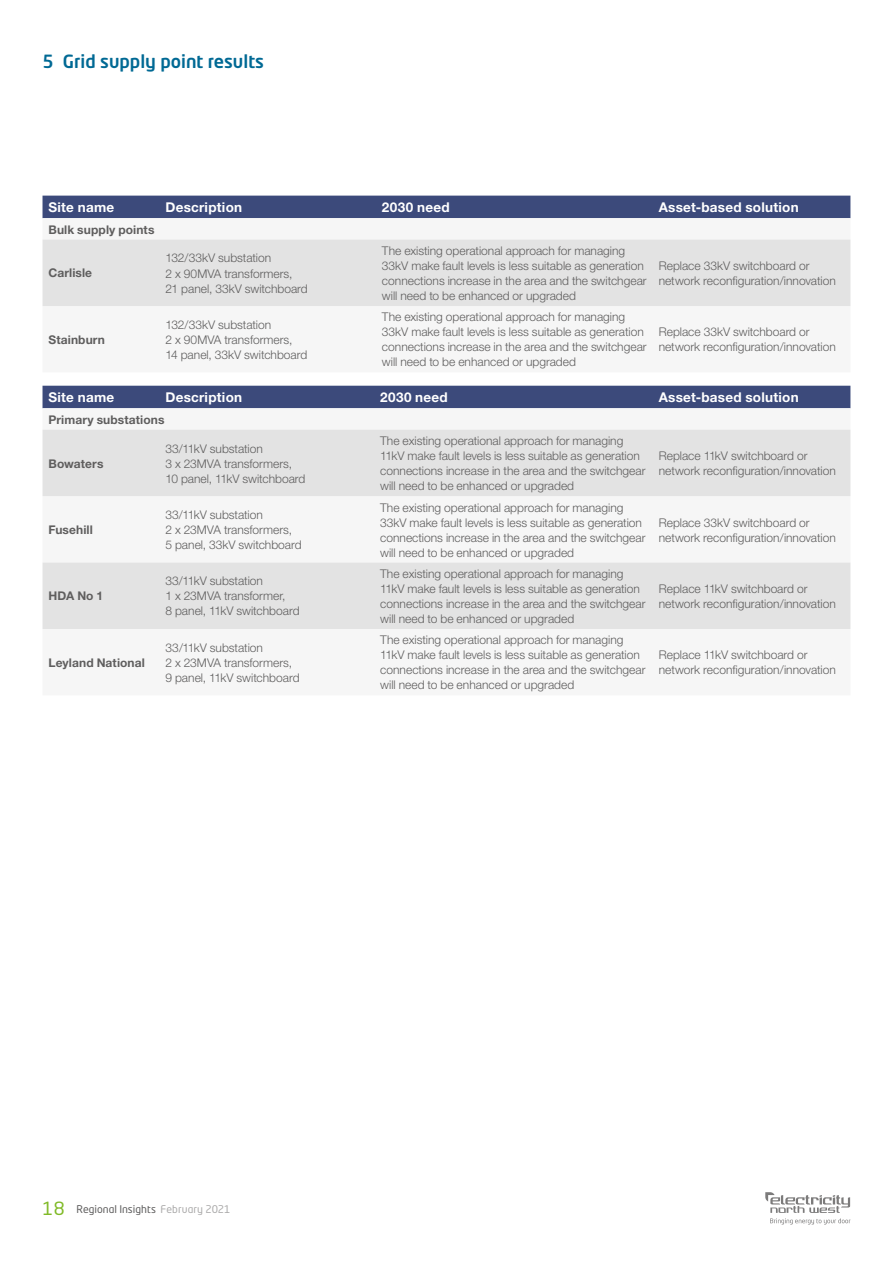
<style>
.page{position:relative;width:893px;height:1263px;background:#fff}
.page>*{position:absolute;margin:0;border:0;box-sizing:border-box;transform-origin:0 0}
.t1{font:500 18px "Neo Tech Std";color:#006994}
.t2{font:700 13.5px "Helvetica Neue";letter-spacing:.02em;color:#fff}
.t3{font:300 12px/15px "Helvetica Neue";color:#5f5e5e}
.t4{font:700 12px "Helvetica Neue";letter-spacing:.01em;color:#5f5e5e}
.t5{font:10.5px "Neo Tech Std";letter-spacing:.005em;color:#5f5e5e}
.s1{font-size:18px;color:#80ba27}
.s2{color:#acabab}
</style>
<div class="page">
<div style="left:43px;top:196px;width:807px;height:22px;background:#3c4a7b"></div>
<div style="left:43px;top:218px;width:807px;height:22px;background:#f6f6f6"></div>
<div style="left:43px;top:240px;width:807px;height:66px;background:#e3e3e3"></div>
<div style="left:43px;top:386px;width:807px;height:22px;background:#3c4a7b"></div>
<div style="left:43px;top:408px;width:807px;height:22px;background:#f6f6f6"></div>
<svg style="left:43px;top:430px;width:807px;height:199px;fill:#e3e3e3"></svg>
<svg style="left:765px;top:1192px;width:85px;height:32px"></svg>
<h1 class="t1" style="left:43px;top:50px;width:223px">5 Grid supply point results</h1>
<p class="t2" style="left:49px;top:199px;width:67px">Site name</p>
<p class="t2" style="left:165px;top:199px;width:78px">Description</p>
<p class="t2" style="left:382px;top:199px;width:69px">2030 need</p>
<p class="t2" style="left:659px;top:199px;width:141px">Asset-based solution</p>
<p class="t4" style="left:49px;top:222px;width:107px">Bulk supply points</p>
<p class="t4" style="left:49px;top:266px;width:45px">Carlisle</p>
<p class="t3" style="left:165px;top:250px;width:144px">132/33kV substation<br>2 x 90MVA transformers,<br>21 panel, 33kV switchboard</p>
<p class="t3" style="left:382px;top:243px;width:266px">The existing operational approach for managing 33kV make fault levels is less suitable as generation connections increase in the area and the switchgear will need to be enhanced or upgraded</p>
<p class="t3" style="left:659px;top:258px;width:179px">Replace 33kV switchboard or network reconfiguration/innovation</p>
<p class="t4" style="left:49px;top:332px;width:58px">Stainburn</p>
<p class="t3" style="left:165px;top:317px;width:143px">132/33kV substation<br>2 x 90MVA transformers,<br>14 panel, 33kV switchboard</p>
<p class="t3" style="left:382px;top:309px;width:266px">The existing operational approach for managing 33kV make fault levels is less suitable as generation connections increase in the area and the switchgear will need to be enhanced or upgraded</p>
<p class="t3" style="left:659px;top:324px;width:179px">Replace 33kV switchboard or network reconfiguration/innovation</p>
<p class="t2" style="left:49px;top:389px;width:67px">Site name</p>
<p class="t2" style="left:165px;top:389px;width:78px">Description</p>
<p class="t2" style="left:380px;top:389px;width:69px">2030 need</p>
<p class="t2" style="left:659px;top:389px;width:141px">Asset-based solution</p>
<p class="t4" style="left:49px;top:412px;width:117px">Primary substations</p>
<p class="t4" style="left:49px;top:456px;width:56px">Bowaters</p>
<p class="t3" style="left:165px;top:441px;width:142px">33/11kV substation<br>3 x 23MVA transformers,<br>10 panel, 11kV switchboard</p>
<p class="t3" style="left:380px;top:433px;width:267px">The existing operational approach for managing 11kV make fault levels is less suitable as generation connections increase in the area and the switchgear will need to be enhanced or upgraded</p>
<p class="t3" style="left:659px;top:448px;width:179px">Replace 11kV switchboard or network reconfiguration/innovation</p>
<p class="t4" style="left:49px;top:522px;width:46px">Fusehill</p>
<p class="t4" style="left:49px;top:589px;width:56px">HDA No 1</p>
<p class="t4" style="left:49px;top:655px;width:98px">Leyland National</p>
<p class="t3" style="left:165px;top:507px;width:138px">33/11kV substation<br>2 x 23MVA transformers,<br>5 panel, 33kV switchboard</p>
<p class="t3" style="left:380px;top:499px;width:267px">The existing operational approach for managing 33kV make fault levels is less suitable as generation connections increase in the area and the switchgear will need to be enhanced or upgraded</p>
<p class="t3" style="left:165px;top:573px;width:136px">33/11kV substation<br>1 x 23MVA transformer,<br>8 panel, 11kV switchboard</p>
<p class="t3" style="left:380px;top:566px;width:267px">The existing operational approach for managing 11kV make fault levels is less suitable as generation connections increase in the area and the switchgear will need to be enhanced or upgraded</p>
<p class="t3" style="left:165px;top:640px;width:136px">33/11kV substation<br>2 x 23MVA transformers,<br>9 panel, 11kV switchboard</p>
<p class="t3" style="left:380px;top:632px;width:267px">The existing operational approach for managing 11kV make fault levels is less suitable as generation connections increase in the area and the switchgear will need to be enhanced or upgraded</p>
<p class="t3" style="left:659px;top:514px;width:179px">Replace 33kV switchboard or network reconfiguration/innovation</p>
<p class="t3" style="left:659px;top:581px;width:179px">Replace 11kV switchboard or network reconfiguration/innovation</p>
<p class="t3" style="left:659px;top:647px;width:179px">Replace 11kV switchboard or network reconfiguration/innovation</p>
<p class="t5" style="left:43px;top:1202px;width:190px"><span class="s1">18</span> Regional Insights <span class="s2">February 2021</span></p>
</div>
